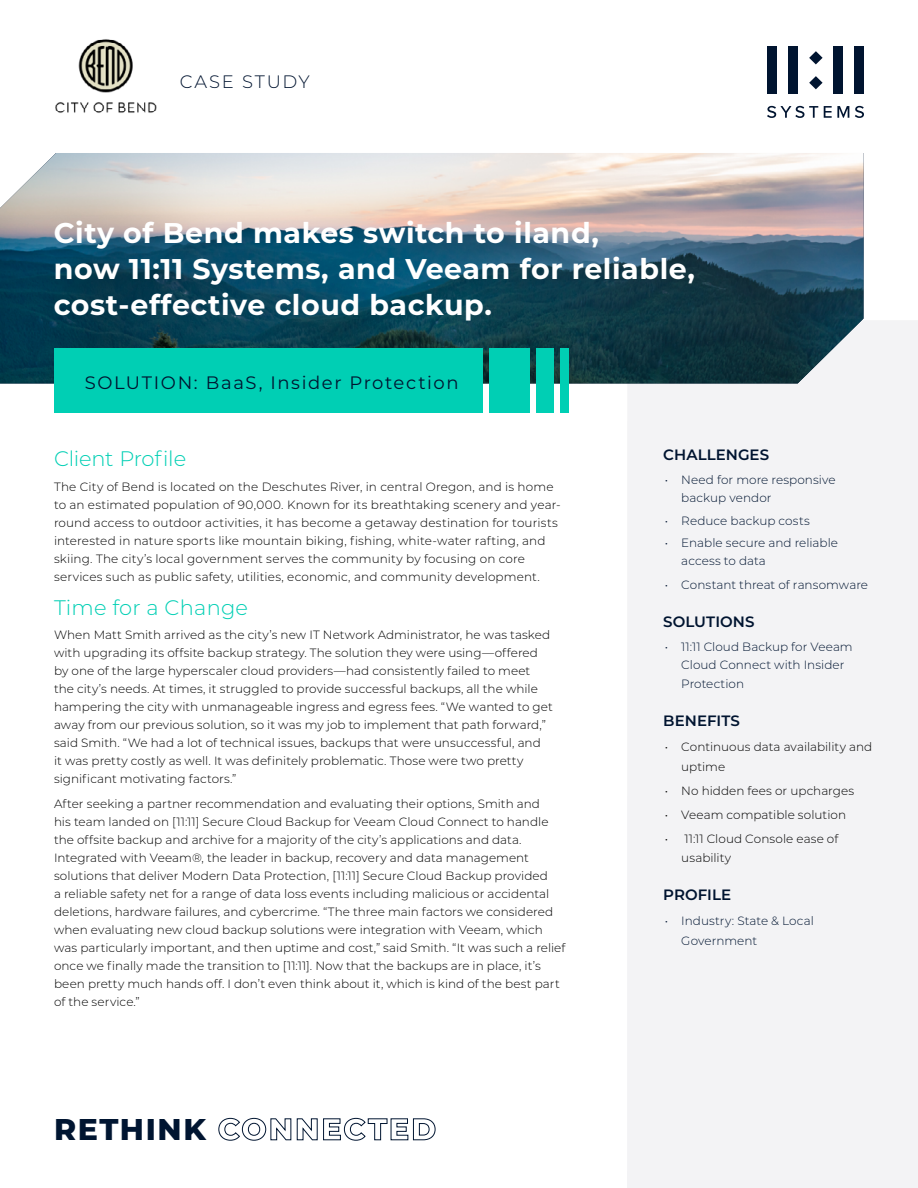
<style>
.page{position:relative;width:918px;height:1188px;background:#fff}
.page>*{position:absolute;margin:0;border:0;box-sizing:border-box;transform-origin:0 0}
.t1{font:800 30px "Montserrat";letter-spacing:.06em;color:#001531}
.t2{font:700 28.5px/36px "Montserrat";letter-spacing:.02em;color:#fff}
.t3{font:300 21px "Montserrat";color:#00cfb4}
.t4{font:18px "Montserrat";letter-spacing:.09em;color:#001430}
.t5{font:300 18px "Montserrat";letter-spacing:.095em;color:#001430}
.t6{font:600 15px "Montserrat";letter-spacing:.005em;color:#001430}
.t7{font:300 12px/18px "Montserrat";letter-spacing:.005em;color:#000}
.t8{font:300 12px/18px "Montserrat";letter-spacing:.005em;color:#001430}
</style>
<div class="page">
<div style="left:627px;top:321px;width:291px;height:867px;background:#f3f3f5"></div>
<img style="left:0;top:153px;width:864px;height:230px">
<svg style="left:767px;top:106px;width:51px;height:12px"></svg>
<svg style="left:824px;top:106px;width:25px;height:12px"></svg>
<svg style="left:855px;top:106px;width:9px;height:12px"></svg>
<div style="left:767px;top:46px;width:10px;height:48px;background:#001430"></div>
<div style="left:788px;top:46px;width:10px;height:48px;background:#001430"></div>
<svg style="left:809px;top:51px;width:14px;height:38px"></svg>
<div style="left:833px;top:46px;width:10px;height:48px;background:#001430"></div>
<div style="left:854px;top:46px;width:10px;height:48px;background:#001430"></div>
<div style="left:54px;top:349px;width:429px;height:64px;background:#00cfb4"></div>
<div style="left:489px;top:349px;width:41px;height:64px;background:#00cfb4"></div>
<div style="left:536px;top:349px;width:18px;height:64px;background:#00cfb4"></div>
<div style="left:560px;top:349px;width:9px;height:64px;background:#00cfb4"></div>
<img style="left:55px;top:39px;width:102px;height:74px">
<h3 class="t5" style="left:180px;top:70px;width:131px">CASE STUDY</h3>
<h2 class="t2" style="left:54px;top:214px;width:643px">City of Bend makes switch to iland,<br>now 11:11 Systems, and Veeam for reliable, cost-effective cloud backup.</h2>
<h3 class="t4" style="left:85px;top:371px;width:375px">SOLUTION: BaaS, Insider Protection</h3>
<h3 class="t3" style="left:54px;top:444px;width:134px">Client Profile</h3>
<p class="t7" style="left:54px;top:477px;width:508px">The City of Bend is located on the Deschutes River, in central Oregon, and is home to an estimated population of 90,000. Known for its breathtaking scenery and year&shy;round access to outdoor activities, it has become a getaway destination for tourists interested in nature sports like mountain biking, fishing, white-water rafting, and skiing. The city’s local government serves the community by focusing on core services such as public safety, utilities, economic, and community development.</p>
<h3 class="t3" style="left:54px;top:593px;width:196px">Time for a Change</h3>
<p class="t7" style="left:54px;top:626px;width:500px">When Matt Smith arrived as the city’s new IT Network Administrator, he was tasked with upgrading its offsite backup strategy. The solution they were using—offered by one of the large hyperscaler cloud providers—had consistently failed to meet the city’s needs. At times, it struggled to provide successful backups, all the while hampering the city with unmanageable ingress and egress fees. “We wanted to get away from our previous solution, so it was my job to implement that path forward,” said Smith. “We had a lot of technical issues, backups that were unsuccessful, and<br>it was pretty costly as well. It was definitely problematic. Those were two pretty significant motivating factors.”</p>
<p class="t7" style="left:54px;top:794px;width:513px">After seeking a partner recommendation and evaluating their options, Smith and<br>his team landed on [11:11] Secure Cloud Backup for Veeam Cloud Connect to handle the offsite backup and archive for a majority of the city’s applications and data.<br>Integrated with Veeam®, the leader in backup, recovery and data management solutions that deliver Modern Data Protection, [11:11] Secure Cloud Backup provided<br>a reliable safety net for a range of data loss events including malicious or accidental deletions, hardware failures, and cybercrime. “The three main factors we considered when evaluating new cloud backup solutions were integration with Veeam, which was particularly important, and then uptime and cost,” said Smith. “It was such a relief once we finally made the transition to [11:11]. Now that the backups are in place, it’s been pretty much hands off. I don’t even think about it, which is kind of the best part of the service.”</p>
<h1 class="t1" style="left:54px;top:1107px;width:384px">RETHINK CONNECTED</h1>
<p class="t6" style="left:663px;top:445px;width:107px">CHALLENGES</p>
<p class="t8" style="left:681px;top:471px;width:156px;text-indent:-16px">• Need for more responsive backup vendor</p>
<p class="t8" style="left:665px;top:511px;width:147px">• Reduce backup costs</p>
<p class="t8" style="left:681px;top:534px;width:158px;text-indent:-16px">• Enable secure and reliable access to data</p>
<p class="t8" style="left:665px;top:576px;width:205px">• Constant threat of ransomware</p>
<p class="t6" style="left:663px;top:611px;width:93px">SOLUTIONS</p>
<p class="t8" style="left:681px;top:637px;width:173px;text-indent:-16px">• 11:11 Cloud Backup for Veeam<br>Cloud Connect with Insider</p>
<p class="t8" style="left:681px;top:675px;width:64px">Protection</p>
<p class="t6" style="left:663px;top:710px;width:78px">BENEFITS</p>
<p class="t7" style="left:681px;top:737px;width:192px;line-height:19.5px;text-indent:-16px">• Continuous data availability and uptime</p>
<p class="t7" style="left:665px;top:781px;width:191px">• No hidden fees or upcharges</p>
<p class="t7" style="left:665px;top:805px;width:183px">• Veeam compatible solution</p>
<p class="t7" style="left:681px;top:828px;width:159px;line-height:19.5px;text-indent:-16px">• 11:11 Cloud Console ease of usability</p>
<p class="t6" style="left:663px;top:884px;width:69px">PROFILE</p>
<p class="t8" style="left:681px;top:911px;width:134px;line-height:19.5px;text-indent:-16px">• Industry: State &amp; Local<br>Government</p>
</div>
